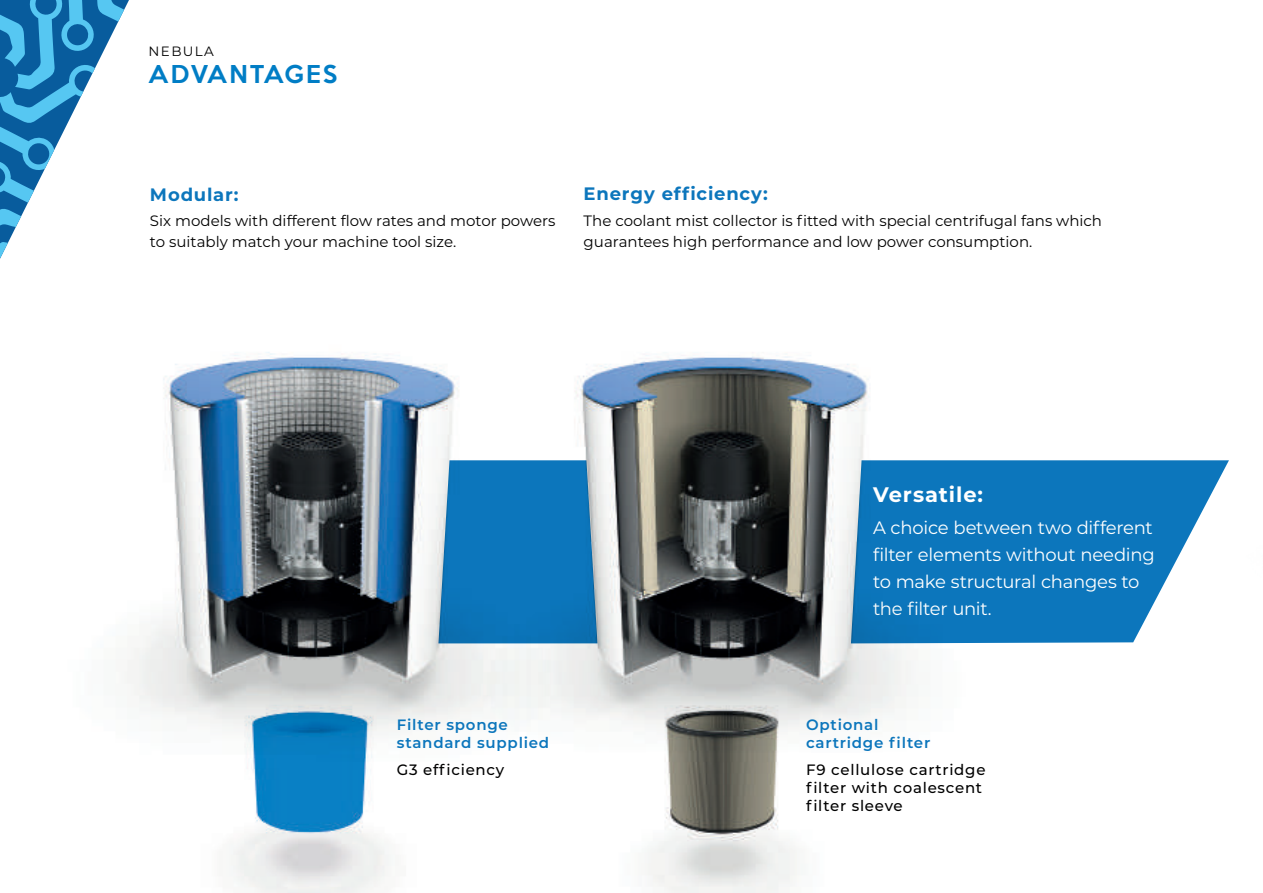
<style>
.page{position:relative;width:1263px;height:893px;background:#fff}
.page>*{position:absolute;margin:0;border:0;box-sizing:border-box;transform-origin:0 0}
.t1{font:500 22.5px "Keep Calm";letter-spacing:.1em;color:#007dc5}
.t2{font:700 21px "Montserrat";letter-spacing:.04em;color:#fff}
.t3{font:18px/27px "Montserrat";letter-spacing:-.015em;color:#fff}
.t4{font:700 18px "Montserrat";letter-spacing:.045em;color:#0c76bc}
.t5{font:15px/21px "Montserrat";color:#000}
.t6{font:500 15px/18px "Montserrat";letter-spacing:.05em;color:#000}
.t7{font:600 15px/18px "Montserrat";letter-spacing:.05em;color:#0c76bc}
.t8{font:13.5px "Montserrat";letter-spacing:.1em;color:#000}
</style>
<div class="page">
<svg style="left:0;top:0;width:129px;height:259px"></svg>
<svg style="left:1086px;top:460px;width:143px;height:183px;fill:#0c76bc"></svg>
<img style="left:125px;top:352px;width:284px;height:360px">
<div style="left:1049px;top:460px;width:37px;height:183px;background:#0c76bc"></div>
<img style="left:409px;top:355px;width:640px;height:359px">
<img style="left:562px;top:695px;width:323px;height:198px">
<img style="left:159px;top:695px;width:304px;height:198px">
<p class="t8" style="left:149px;top:42px;width:67px">NEBULA</p>
<h1 class="t1" style="left:149px;top:54px;width:190px">ADVANTAGES</h1>
<p class="t4" style="left:150px;top:182px;width:90px">Modular:</p>
<p class="t5" style="left:150px;top:210px;width:407px">Six models with different flow rates and motor powers to suitably match your machine tool size.</p>
<p class="t4" style="left:584px;top:181px;width:186px">Energy efficiency:</p>
<p class="t5" style="left:584px;top:209px;width:520px">The coolant mist collector is fitted with special centrifugal fans which guarantees high performance and low power consumption.</p>
<p class="t7" style="left:397px;top:715px;width:154px">Filter sponge standard supplied</p>
<p class="t6" style="left:397px;top:760px;width:109px">G3 efficiency</p>
<h2 class="t2" style="left:873px;top:480px;width:112px">Versatile:</h2>
<p class="t3" style="left:873px;top:513px;width:283px">A choice between two different filter elements without needing to make structural changes to the filter unit.</p>
<p class="t7" style="left:806px;top:715px;width:126px">Optional cartridge filter</p>
<p class="t6" style="left:806px;top:760px;width:181px">F9 cellulose cartridge filter with coalescent filter sleeve</p>
</div>
